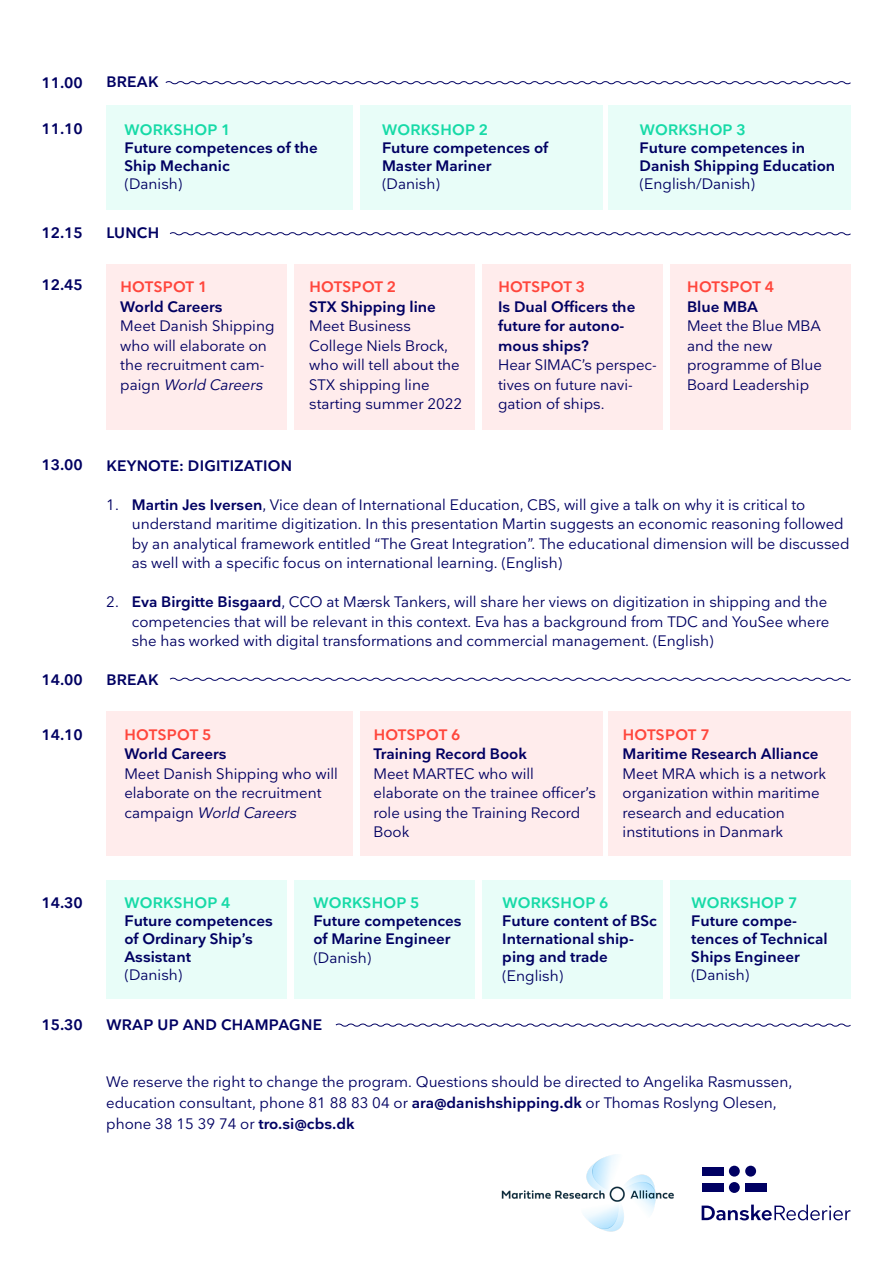
<style>
.page{position:relative;width:893px;height:1263px;background:#fff}
.page>*{position:absolute;margin:0;border:0;box-sizing:border-box;transform-origin:0 0}
.t1{font:15px/19.5px "Nationale";color:#000062}
.t2{font:600 15px/18px "Nationale";color:#000062}
.t3{font:600 15px "Nationale";letter-spacing:.015em;color:#16daa7}
.t4{font:600 15px "Nationale";letter-spacing:.015em;color:#ff463c}
.s1{font-style:italic}
.s2{font-weight:600}
</style>
<div class="page">
<div style="left:106px;top:880px;width:181px;height:119px;background:#e8fdf8"></div>
<div style="left:294px;top:880px;width:181px;height:119px;background:#e8fdf8"></div>
<div style="left:482px;top:880px;width:181px;height:119px;background:#e8fdf8"></div>
<div style="left:670px;top:880px;width:180px;height:119px;background:#e8fdf8"></div>
<div style="left:106px;top:105px;width:247px;height:105px;background:#e8fdf8"></div>
<div style="left:106px;top:264px;width:181px;height:166px;background:#ffecec"></div>
<div style="left:294px;top:264px;width:181px;height:166px;background:#ffecec"></div>
<div style="left:482px;top:264px;width:181px;height:166px;background:#ffecec"></div>
<div style="left:670px;top:264px;width:180px;height:166px;background:#ffecec"></div>
<div style="left:360px;top:105px;width:242px;height:105px;background:#e8fdf8"></div>
<div style="left:608px;top:105px;width:242px;height:105px;background:#e8fdf8"></div>
<div style="left:608px;top:711px;width:242px;height:145px;background:#ffecec"></div>
<div style="left:360px;top:711px;width:242px;height:145px;background:#ffecec"></div>
<div style="left:106px;top:711px;width:247px;height:145px;background:#ffecec"></div>
<div style="left:702px;top:1167px;width:21px;height:8px;background:#000062"></div>
<div style="left:702px;top:1183px;width:21px;height:8px;background:#000062"></div>
<div style="left:745px;top:1183px;width:22px;height:8px;background:#000062"></div>
<div style="left:729px;top:1166px;width:11px;height:10px;background:#000062;border-radius:50%"></div>
<div style="left:745px;top:1166px;width:11px;height:10px;background:#000062;border-radius:50%"></div>
<div style="left:729px;top:1182px;width:11px;height:11px;background:#000062;border-radius:50%"></div>
<svg style="left:702px;top:1204px;width:148px;height:16px"></svg>
<svg style="left:165px;top:81px;width:686px;height:4px"></svg>
<svg style="left:169px;top:677px;width:682px;height:4px"></svg>
<svg style="left:335px;top:1023px;width:516px;height:4px"></svg>
<svg style="left:169px;top:232px;width:682px;height:4px"></svg>
<img style="left:501px;top:1154px;width:173px;height:78px">
<p class="t2" style="left:41px;top:73px;width:43px">11.00</p>
<p class="t2" style="left:41px;top:120px;width:43px">11.10</p>
<p class="t2" style="left:107px;top:72px;width:53px">BREAK</p>
<p class="t3" style="left:125px;top:120px;width:107px">WORKSHOP 1</p>
<p class="t2" style="left:124px;top:138px;width:195px">Future competences of the<br>Ship Mechanic</p>
<p class="t1" style="left:124px;top:173px;width:60px">(Danish)</p>
<p class="t3" style="left:382px;top:120px;width:107px">WORKSHOP 2</p>
<p class="t2" style="left:382px;top:138px;width:168px">Future competences of<br>Master Mariner</p>
<p class="t1" style="left:382px;top:173px;width:60px">(Danish)</p>
<p class="t3" style="left:640px;top:120px;width:107px">WORKSHOP 3</p>
<p class="t2" style="left:640px;top:138px;width:197px">Future competences in<br>Danish Shipping Education</p>
<p class="t1" style="left:640px;top:173px;width:117px">(English/Danish)</p>
<p class="t2" style="left:41px;top:223px;width:43px">12.15</p>
<p class="t2" style="left:107px;top:224px;width:54px">LUNCH</p>
<p class="t2" style="left:41px;top:276px;width:43px">12.45</p>
<p class="t4" style="left:121px;top:277px;width:88px">HOTSPOT 1</p>
<p class="t2" style="left:120px;top:297px;width:104px">World Careers</p>
<p class="t1" style="left:120px;top:316px;width:156px">Meet Danish Shipping who will elaborate on the recruitment cam&shy;p a i g n <span class="s1">World Careers</span></p>
<p class="t4" style="left:309px;top:277px;width:88px">HOTSPOT 2</p>
<p class="t2" style="left:309px;top:297px;width:128px">STX Shipping line</p>
<p class="t1" style="left:309px;top:316px;width:103px">Meet Business</p>
<p class="t1" style="left:309px;top:335px;width:152px">College Niels Brock, who will tell about the<br>STX shipping line</p>
<p class="t1" style="left:309px;top:394px;width:155px">starting summer 2022</p>
<p class="t4" style="left:498px;top:277px;width:88px">HOTSPOT 3</p>
<p class="t2" style="left:498px;top:296px;width:139px;line-height:19.5px">Is Dual Officers the future for autono&shy;mous ships?</p>
<p class="t1" style="left:498px;top:355px;width:160px">Hear SIMAC’s perspec&shy;tives on future navi&shy;gation of ships.</p>
<p class="t4" style="left:687px;top:277px;width:88px">HOTSPOT 4</p>
<p class="t2" style="left:687px;top:297px;width:73px">Blue MBA</p>
<p class="t1" style="left:687px;top:316px;width:135px">Meet the Blue MBA and the new</p>
<p class="t1" style="left:687px;top:355px;width:136px">programme of Blue<br>Board Leadership</p>
<p class="t2" style="left:41px;top:456px;width:43px">13.00</p>
<p class="t2" style="left:41px;top:670px;width:43px">14.00</p>
<p class="t2" style="left:107px;top:456px;width:187px">KEYNOTE: DIGITIZATION</p>
<p class="t1" style="left:132px;top:494px;width:719px;text-indent:-26px">1. <span class="s2">Martin Jes Iversen</span>, Vice dean of International Education, CBS, will give a talk on why it is critical to understand maritime digitization. In this presentation Martin suggests an economic reasoning followed by an analytical framework entitled “The Great Integration”. The educational dimension will be discussed as well with a specific focus on international learning. (English)</p>
<p class="t1" style="left:132px;top:592px;width:699px;text-indent:-26px">2. <span class="s2">Eva Birgitte Bisgaard</span>, CCO at Mærsk Tankers, will share her views on digitization in shipping and the competencies that will be relevant in this context. Eva has a background from TDC and YouSee where she has worked with digital transformations and commercial management. (English)</p>
<p class="t2" style="left:107px;top:670px;width:53px">BREAK</p>
<p class="t2" style="left:41px;top:726px;width:43px">14.10</p>
<p class="t4" style="left:125px;top:725px;width:88px">HOTSPOT 5</p>
<p class="t2" style="left:124px;top:745px;width:104px">World Careers</p>
<p class="t1" style="left:124px;top:764px;width:215px">Meet Danish Shipping who will elaborate on the recruitment ca m p a i g n <span class="s1">World Careers</span></p>
<p class="t4" style="left:374px;top:725px;width:88px">HOTSPOT 6</p>
<p class="t2" style="left:373px;top:745px;width:155px">Training Record Book</p>
<p class="t1" style="left:373px;top:764px;width:224px">Meet MARTEC who will elaborate on the trainee officer’s role using the Training Record<br>Book</p>
<p class="t4" style="left:623px;top:725px;width:88px">HOTSPOT 7</p>
<p class="t2" style="left:623px;top:745px;width:197px">Maritime Research Alliance</p>
<p class="t1" style="left:623px;top:764px;width:205px">Meet MRA which is a network organization within maritime research and education</p>
<p class="t1" style="left:623px;top:822px;width:162px">institutions in Danmark</p>
<p class="t2" style="left:41px;top:894px;width:43px">14.30</p>
<p class="t3" style="left:125px;top:893px;width:107px">WORKSHOP 4</p>
<p class="t2" style="left:124px;top:911px;width:150px">Future competences of Ordinary Ship’s<br>Assistant</p>
<p class="t1" style="left:124px;top:964px;width:60px">(Danish)</p>
<p class="t3" style="left:314px;top:893px;width:107px">WORKSHOP 5</p>
<p class="t2" style="left:313px;top:911px;width:150px">Future competences of Marine Engineer</p>
<p class="t1" style="left:313px;top:948px;width:60px">(Danish)</p>
<p class="t3" style="left:503px;top:893px;width:107px">WORKSHOP 6</p>
<p class="t2" style="left:502px;top:911px;width:156px">Future content of BSc<br>International ship&shy;ping and trade</p>
<p class="t1" style="left:502px;top:966px;width:63px">(English)</p>
<p class="t3" style="left:691px;top:893px;width:107px">WORKSHOP 7</p>
<p class="t2" style="left:691px;top:911px;width:107px">Future compe-</p>
<p class="t2" style="left:691px;top:929px;width:138px">tences of Technical<br>Ships Engineer</p>
<p class="t1" style="left:691px;top:964px;width:60px">(Danish)</p>
<p class="t2" style="left:41px;top:1015px;width:43px">15.30</p>
<p class="t2" style="left:107px;top:1015px;width:217px">WRAP UP AND CHAMPAGNE</p>
<p class="t1" style="left:106px;top:1072px;width:687px">We reserve the right to change the program. Questions should be directed to Angelika Rasmussen,</p>
<p class="t1" style="left:106px;top:1093px;width:672px">education consultant, phone 81 88 83 04 or <span class="s2">ara@danishshipping.dk</span> or Thomas Roslyng Olesen,</p>
<p class="t1" style="left:106px;top:1114px;width:250px">phone 38 15 39 74 or <span class="s2">tro.si@cbs.dk</span></p>
</div>
